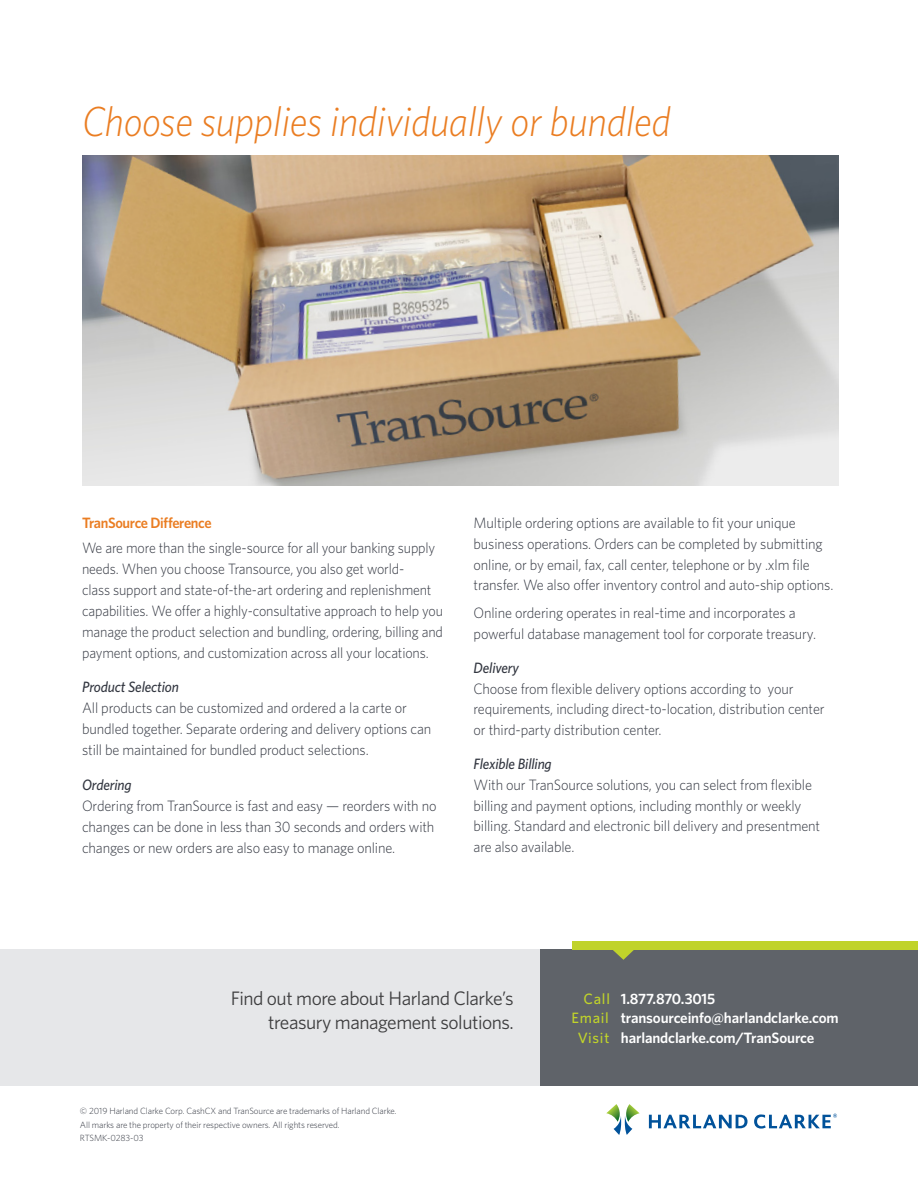
<style>
.page{position:relative;width:918px;height:1188px;background:#fff}
.page>*{position:absolute;margin:0;border:0;box-sizing:border-box;transform-origin:0 0}
.t1{font:italic 300 42px "Whitney";letter-spacing:-.01em;color:#ea7d22;scale:.96 1}
.t2{font:19.5px/24px "Whitney";letter-spacing:-.025em;color:#3e3e3f;text-align:right}
.t3{font:300 15px/20.7px "Whitney";letter-spacing:-.01em;color:#323640;scale:.96 1}
.t4{font:300 15px/21px "Whitney";letter-spacing:-.01em;color:#323640;scale:.94 1}
.t5{font:600 15px "Whitney";letter-spacing:-.01em;color:#fff}
.t6{font:italic 500 15px "Whitney";letter-spacing:-.01em;color:#323640;scale:.96 1}
.t7{font:600 15px "Whitney";letter-spacing:-.025em;color:#ea7d22;scale:.96 1}
.t8{font:300 9px/13.5px "Whitney";letter-spacing:-.01em;color:#323640}
.s1{font-weight:500;color:#c0d32b}
</style>
<div class="page">
<div style="left:540px;top:950px;width:378px;height:136px;background:#5f6369"></div>
<div style="left:0;top:950px;width:540px;height:136px;background:#e6e7e9"></div>
<div style="left:572px;top:942px;width:346px;height:8px;background:#c0d32b"></div>
<svg style="left:613px;top:950px;width:21px;height:10px"></svg>
<svg style="left:649px;top:1115px;width:99px;height:13px"></svg>
<svg style="left:606px;top:1104px;width:34px;height:31px"></svg>
<svg style="left:754px;top:1114px;width:83px;height:15px"></svg>
<img style="left:82px;top:156px;width:756px;height:330px">
<h1 class="t1" style="left:82px;top:93px;width:615px">Choose supplies individually or bundled</h1>
<p class="t7" style="left:82px;top:513px;width:136px">TranSource Difference</p>
<p class="t4" style="left:82px;top:536px;width:386px">We are more than the single-source for all your banking supply needs. When you choose Transource, you also get world-<br>class support and state-of-the-art ordering and replenishment capabilities. We offer a highly-consultative approach to help you manage the product selection and bundling, ordering, billing and payment options, and customization across all your locations.</p>
<p class="t6" style="left:82px;top:677px;width:102px">Product Selection</p>
<p class="t3" style="left:82px;top:697px;width:365px">All products can be customized and ordered a la carte or bundled together. Separate ordering and delivery options can still be maintained for bundled product selections.</p>
<p class="t6" style="left:82px;top:774px;width:53px">Ordering</p>
<p class="t3" style="left:82px;top:794px;width:371px">Ordering from TranSource is fast and easy — reorders with no changes can be done in less than 30 seconds and orders with changes or new orders are also easy to manage online.</p>
<p class="t3" style="left:474px;top:512px;width:376px">Multiple ordering options are available to fit your unique business operations. Orders can be completed by submitting online, or by email, fax, call center, telephone or by .xlm file transfer. We also offer inventory control and auto-ship options.</p>
<p class="t3" style="left:474px;top:602px;width:358px">Online ordering operates in real-time and incorporates a powerful database management tool for corporate treasury.</p>
<p class="t6" style="left:474px;top:658px;width:49px">Delivery</p>
<p class="t3" style="left:474px;top:677px;width:367px">Choose from flexible delivery options according to your requirements, including direct-to-location, distribution center or third-party distribution center.</p>
<p class="t6" style="left:474px;top:754px;width:83px">Flexible Billing</p>
<p class="t3" style="left:474px;top:774px;width:363px">With our TranSource solutions, you can select from flexible billing and payment options, including monthly or weekly billing. Standard and electronic bill delivery and presentment are also available.</p>
<h2 class="t2" style="left:231px;top:985px;width:284px">Find out more about Harland Clarke’s treasury management solutions.</h2>
<p class="t8" style="left:80px;top:1104px;width:318px">© 2019 Harland Clarke Corp. CashCX and TranSource are trademarks of Harland Clarke.<br>All marks are the property of their respective owners. All rights reserved.<br>RTSMK-0283-03</p>
<p class="t5" style="left:584px;top:989px;width:133px"><span class="s1">Call</span> 1.877.870.3015</p>
<p class="t5" style="left:571px;top:1008px;width:269px"><span class="s1">Email</span> transourceinfo@harlandclarke.com</p>
<p class="t5" style="left:578px;top:1028px;width:238px"><span class="s1">Visit</span> harlandclarke.com/TranSource</p>
</div>
